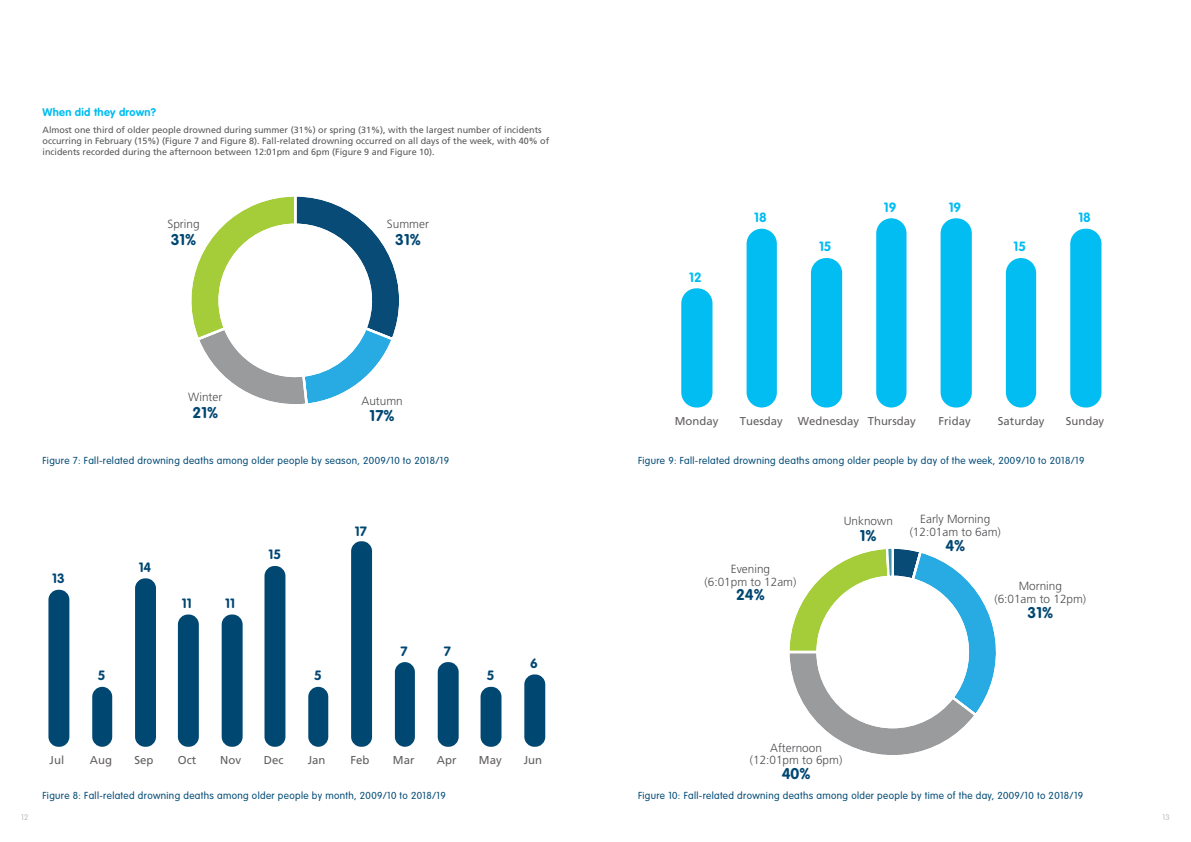
<style>
.page{position:relative;width:1191px;height:842px;background:#fff}
.page>*{position:absolute;margin:0;border:0;box-sizing:border-box;transform-origin:0 0}
.t1{font:700 15.4px "VAG Rounded Std";color:#004772}
.t2{font:700 15.3px "VAG Rounded Std";color:#004772}
.t3{font:700 13.3px "VAG Rounded Std";color:#004772}
.t4{font:700 13.2px "VAG Rounded Std";color:#01bdf2}
.t5{font:300 11.8px/12.4px "Frutiger LT";color:#4d4e51;text-align:center}
.t6{font:11.4px "Frutiger";color:#635f5f}
.Sub_Heading{font:700 11px "VAG Rounded";letter-spacing:.025em;color:#01bdf2}
.Body_Heading{font:300 10px "VAG Rounded";letter-spacing:.035em;color:#004a75}
.Body{font:9px/11px "Frutiger";color:#57585a}
.t7{font:300 8px "VAG Rounded";color:#bcbdc0}
</style>
<div class="page">
<svg style="left:48px;top:541px;width:497px;height:206px"></svg>
<svg style="left:681px;top:218px;width:420px;height:189px"></svg>
<svg style="left:789px;top:548px;width:207px;height:207px"></svg>
<svg style="left:191px;top:196px;width:208px;height:208px"></svg>
<p class="Sub_Heading" style="left:43px;top:106px;width:115px">When did they drown?</p>
<p class="Body" style="left:43px;top:124px;width:508px">Almost one third of older people drowned during summer (31%) or spring (31%), with the largest number of incidents occurring in February (15%) (Figure 7 and Figure 8). Fall-related drowning occurred on all days of the week, with 40% of incidents recorded during the afternoon between 12:01pm and 6pm (Figure 9 and Figure 10).</p>
<p class="t5" style="left:167px;top:218px;width:34px">Spring</p>
<p class="t1" style="left:171px;top:230px;width:27px">31%</p>
<p class="t5" style="left:188px;top:391px;width:36px">Winter</p>
<p class="t1" style="left:192px;top:403px;width:27px">21%</p>
<p class="t5" style="left:387px;top:218px;width:44px">Summer</p>
<p class="t1" style="left:395px;top:230px;width:27px">31%</p>
<p class="t5" style="left:361px;top:395px;width:43px">Autumn</p>
<p class="t1" style="left:370px;top:407px;width:27px">17%</p>
<p class="t4" style="left:689px;top:269px;width:14px">12</p>
<p class="t4" style="left:754px;top:210px;width:14px">18</p>
<p class="t4" style="left:819px;top:239px;width:14px">15</p>
<p class="t4" style="left:884px;top:199px;width:14px">19</p>
<p class="t4" style="left:948px;top:199px;width:14px">19</p>
<p class="t4" style="left:1013px;top:239px;width:14px">15</p>
<p class="t4" style="left:1078px;top:210px;width:14px">18</p>
<p class="t6" style="left:675px;top:414px;width:45px">Monday</p>
<p class="t6" style="left:740px;top:414px;width:44px">Tuesday</p>
<p class="t6" style="left:798px;top:414px;width:119px">Wednesday Thursday</p>
<p class="t6" style="left:938px;top:414px;width:34px">Friday</p>
<p class="t6" style="left:998px;top:414px;width:48px">Saturday</p>
<p class="t6" style="left:1065px;top:414px;width:40px">Sunday</p>
<p class="Body_Heading" style="left:43px;top:454px;width:408px">Figure 7: Fall-related drowning deaths among older people by season, 2009/10 to 2018/19</p>
<p class="Body_Heading" style="left:638px;top:454px;width:448px">Figure 9: Fall-related drowning deaths among older people by day of the week, 2009/10 to 2018/19</p>
<p class="t3" style="left:52px;top:571px;width:14px">13</p>
<p class="t3" style="left:98px;top:668px;width:9px">5</p>
<p class="t3" style="left:139px;top:559px;width:14px">14</p>
<p class="t3" style="left:182px;top:595px;width:11px">11</p>
<p class="t3" style="left:225px;top:595px;width:11px">11</p>
<p class="t3" style="left:268px;top:547px;width:14px">15</p>
<p class="t3" style="left:355px;top:523px;width:14px">17</p>
<p class="t3" style="left:314px;top:668px;width:9px">5</p>
<p class="t3" style="left:400px;top:644px;width:9px">7</p>
<p class="t3" style="left:444px;top:644px;width:9px">7</p>
<p class="t3" style="left:487px;top:668px;width:9px">5</p>
<p class="t3" style="left:530px;top:655px;width:9px">6</p>
<p class="t6" style="left:50px;top:753px;width:16px">Jul</p>
<p class="t6" style="left:90px;top:753px;width:24px">Aug</p>
<p class="t6" style="left:134px;top:753px;width:21px">Sep</p>
<p class="t6" style="left:178px;top:753px;width:20px">Oct</p>
<p class="t6" style="left:220px;top:753px;width:22px">Nov</p>
<p class="t6" style="left:264px;top:753px;width:21px">Dec</p>
<p class="t6" style="left:308px;top:753px;width:19px">Jan</p>
<p class="t6" style="left:350px;top:753px;width:21px">Feb</p>
<p class="t6" style="left:393px;top:753px;width:23px">Mar</p>
<p class="t6" style="left:437px;top:753px;width:21px">Apr</p>
<p class="t6" style="left:479px;top:753px;width:24px">May</p>
<p class="t6" style="left:524px;top:753px;width:20px">Jun</p>
<p class="t5" style="left:704px;top:563px;width:93px">Evening<br>(6:01pm to 12am)</p>
<p class="t2" style="left:736px;top:585px;width:30px">24%</p>
<p class="t5" style="left:843px;top:515px;width:51px">Unknown</p>
<p class="t2" style="left:860px;top:526px;width:18px">1%</p>
<p class="t5" style="left:909px;top:513px;width:93px">Early Morning (12:01am to 6am)</p>
<p class="t2" style="left:945px;top:537px;width:21px">4%</p>
<p class="t5" style="left:994px;top:580px;width:93px">Morning<br>(6:01am to 12pm)</p>
<p class="t2" style="left:1027px;top:604px;width:27px">31%</p>
<p class="t5" style="left:750px;top:741px;width:94px">Afternoon (12:01pm to 6pm)</p>
<p class="t2" style="left:781px;top:765px;width:30px">40%</p>
<p class="Body_Heading" style="left:43px;top:789px;width:405px">Figure 8: Fall-related drowning deaths among older people by month, 2009/10 to 2018/19</p>
<p class="Body_Heading" style="left:638px;top:789px;width:447px">Figure 10: Fall-related drowning deaths among older people by time of the day, 2009/10 to 2018/19</p>
<p class="t7" style="left:21px;top:812px;width:9px">12</p>
<p class="t7" style="left:1162px;top:812px;width:9px">13</p>
</div>
